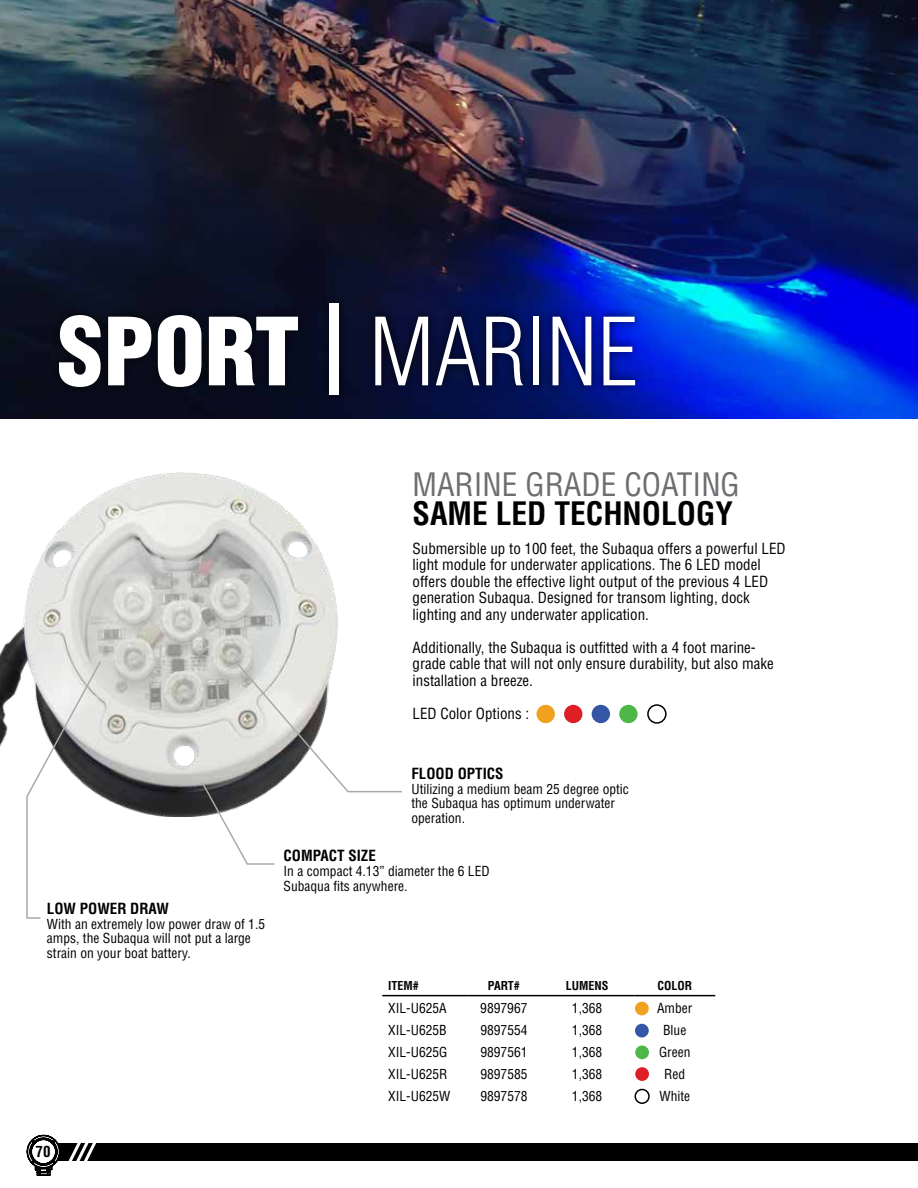
<style>
.page{position:relative;width:918px;height:1188px;background:#fff}
.page>*{position:absolute;margin:0;border:0;box-sizing:border-box;transform-origin:0 0}
.t1{font:300 condensed 91.5px "Helvetica";color:#fff}
.t2{font:condensed 31.5px "Helvetica";color:#6d6e71}
.t3{font:700 condensed 31.5px "Helvetica";color:#000}
.t4{font:condensed 15px/16.5px "Helvetica";color:#000}
.t5{font:700 condensed 15px "Helvetica";color:#000}
.t6{font:condensed 13.5px/15px "Helvetica";color:#000}
.t7{font:700 condensed 12px "Helvetica";color:#000}
.s1{font-weight:900}
.s2{font-weight:700}
</style>
<div class="page">
<div style="left:30px;top:1143px;width:888px;height:18px;background:#000"></div>
<svg style="left:27px;top:1134px;width:32px;height:42px"></svg>
<div style="left:36px;top:1146px;width:15px;height:11px;background:#fff"></div>
<svg style="left:68px;top:1143px;width:29px;height:18px"></svg>
<img style="left:0;top:0;width:918px;height:418px">
<div style="left:50px;top:293px;width:594px;height:111px;background:#000;opacity:.75"></div>
<img style="left:0;top:472px;width:338px;height:344px">
<div style="left:537px;top:705px;width:18px;height:18px;background:#f0a120;border-radius:50%"></div>
<div style="left:592px;top:705px;width:18px;height:18px;background:#3555a6;border-radius:50%"></div>
<div style="left:564px;top:705px;width:18px;height:18px;background:#de1f26;border-radius:50%"></div>
<div style="left:619px;top:705px;width:19px;height:18px;background:#4db748;border-radius:50%"></div>
<div style="left:647px;top:704px;width:20px;height:20px;border:2px solid #000;border-radius:50%"></div>
<hr style="left:382px;top:995px;width:86px;height:1px;background:#000">
<hr style="left:468px;top:995px;width:72px;height:1px;background:#000">
<hr style="left:540px;top:995px;width:94px;height:1px;background:#000">
<hr style="left:634px;top:995px;width:81px;height:1px;background:#000">
<div style="left:635px;top:1002px;width:14px;height:13px;background:#f0a120;border-radius:50%"></div>
<div style="left:635px;top:1024px;width:14px;height:13px;background:#3555a6;border-radius:50%"></div>
<div style="left:635px;top:1067px;width:14px;height:14px;background:#de1f26;border-radius:50%"></div>
<div style="left:634px;top:1089px;width:16px;height:15px;border:2px solid #000;border-radius:50%"></div>
<div style="left:635px;top:1046px;width:14px;height:13px;background:#4db748;border-radius:50%"></div>
<svg style="left:200px;top:659px;width:202px;height:206px"></svg>
<svg style="left:26px;top:659px;width:76px;height:260px"></svg>
<h1 class="t1" style="left:58px;top:295px;width:582px"><span class="s1">SPORT</span> <span class="s2">|</span> MARINE</h1>
<h2 class="t2" style="left:413px;top:465px;width:329px">MARINE GRADE COATING</h2>
<h2 class="t3" style="left:413px;top:493px;width:322px">SAME LED TECHNOLOGY</h2>
<p class="t4" style="left:413px;top:540px;width:375px">Submersible up to 100 feet, the Subaqua offers a powerful LED light module for underwater applications. The 6 LED model offers double the effective light output of the previous 4 LED generation Subaqua. Designed for transom lighting, dock lighting and any underwater application.</p>
<p class="t4" style="left:413px;top:639px;width:363px">Additionally, the Subaqua is outfitted with a 4 foot marine&shy;grade cable that will not only ensure durability, but also make installation a breeze.</p>
<p class="t4" style="left:413px;top:705px;width:118px">LED Color Options :</p>
<p class="t5" style="left:411px;top:764px;width:94px">FLOOD OPTICS</p>
<p class="t6" style="left:411px;top:781px;width:219px">Utilizing a medium beam 25 degree optic the Subaqua has optimum underwater operation.</p>
<p class="t5" style="left:47px;top:899px;width:123px">LOW POWER DRAW</p>
<p class="t6" style="left:47px;top:916px;width:220px">With an extremely low power draw of 1.5 amps, the Subaqua will not put a large strain on your boat battery.</p>
<p class="t5" style="left:36px;top:1142px;width:16px">70</p>
<p class="t5" style="left:284px;top:846px;width:94px">COMPACT SIZE</p>
<p class="t6" style="left:284px;top:863px;width:208px">In a compact 4.13” diameter the 6 LED<br>Subaqua fits anywhere.</p>
<p class="t7" style="left:388px;top:978px;width:32px">ITEM#</p>
<p class="t7" style="left:488px;top:978px;width:34px">PART#</p>
<p class="t7" style="left:566px;top:978px;width:44px">LUMENS</p>
<p class="t7" style="left:657px;top:978px;width:36px">COLOR</p>
<p class="t6" style="left:388px;top:1000px;width:60px">XIL-U625A</p>
<p class="t6" style="left:480px;top:1000px;width:49px">9897967</p>
<p class="t6" style="left:572px;top:1000px;width:32px">1,368</p>
<p class="t6" style="left:657px;top:1000px;width:37px">Amber</p>
<p class="t6" style="left:388px;top:1022px;width:60px">XIL-U625B</p>
<p class="t6" style="left:480px;top:1022px;width:49px">9897554</p>
<p class="t6" style="left:572px;top:1022px;width:32px">1,368</p>
<p class="t6" style="left:663px;top:1022px;width:25px">Blue</p>
<p class="t6" style="left:388px;top:1044px;width:61px">XIL-U625G</p>
<p class="t6" style="left:480px;top:1044px;width:49px">9897561</p>
<p class="t6" style="left:572px;top:1044px;width:32px">1,368</p>
<p class="t6" style="left:659px;top:1044px;width:33px">Green</p>
<p class="t6" style="left:388px;top:1066px;width:61px">XIL-U625R</p>
<p class="t6" style="left:480px;top:1066px;width:49px">9897585</p>
<p class="t6" style="left:572px;top:1066px;width:32px">1,368</p>
<p class="t6" style="left:664px;top:1066px;width:22px">Red</p>
<p class="t6" style="left:388px;top:1089px;width:64px">XIL-U625W</p>
<p class="t6" style="left:480px;top:1089px;width:49px">9897578</p>
<p class="t6" style="left:572px;top:1089px;width:32px">1,368</p>
<p class="t6" style="left:659px;top:1089px;width:32px">White</p>
</div>
